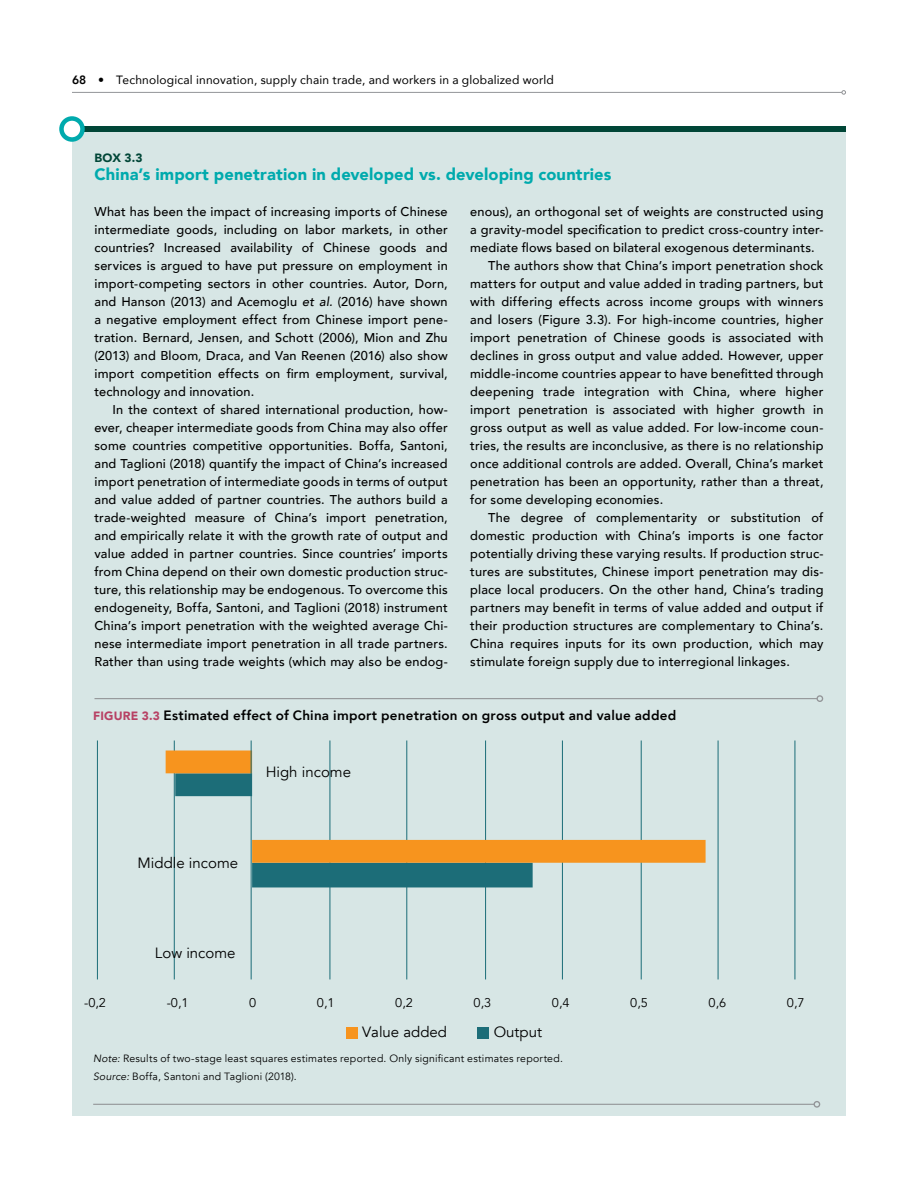
<style>
.page{position:relative;width:918px;height:1188px;background:#fff}
.page>*{position:absolute;margin:0;border:0;box-sizing:border-box;transform-origin:0 0}
.t1{font:900 16.5px "Avenir";letter-spacing:.005em;color:#00aaad}
.t2{font:14.85px "Avenir";color:#000}
.t3{font:800 13.5px "Avenir";letter-spacing:.015em;color:#000}
.t4{font:500 12.75px/18px "Avenir";letter-spacing:.015em;color:#000;text-align:justify}
.t5{font:12.6px "Avenir";color:#000}
.t6{font:12px "Avenir";letter-spacing:.015em;color:#000}
.t7{font:900 12px "Avenir";color:#004637}
.t8{font:10.5px/18px "Avenir";letter-spacing:.02em;color:#000}
.s1{font-weight:800}
.s2{font-style:italic}
.s3{font-weight:400}
.s4{font-weight:900;font-size:12px;color:#b74164}
</style>
<div class="page">
<hr style="left:72px;top:92px;width:770px;height:1px;background:#939598">
<svg style="left:841px;top:90px;width:5px;height:5px"></svg>
<div style="left:72px;top:126px;width:774px;height:563px;background:#d7e6e5"></div>
<div style="left:72px;top:126px;width:774px;height:6px;background:#004637"></div>
<svg style="left:62px;top:118px;width:20px;height:22px"></svg>
<div style="left:59px;top:116px;width:26px;height:26px;border:4px solid #00aaad;border-radius:50%"></div>
<div style="left:72px;top:689px;width:774px;height:427px;background:#d7e6e5"></div>
<hr style="left:97px;top:741px;width:1px;height:238px;background:#1c6d78">
<hr style="left:174px;top:741px;width:1px;height:238px;background:#1c6d78">
<hr style="left:330px;top:741px;width:1px;height:238px;background:#1c6d78">
<hr style="left:406px;top:741px;width:1px;height:238px;background:#1c6d78">
<hr style="left:485px;top:741px;width:1px;height:238px;background:#1c6d78">
<hr style="left:562px;top:741px;width:1px;height:238px;background:#1c6d78">
<hr style="left:641px;top:741px;width:1px;height:238px;background:#1c6d78">
<hr style="left:718px;top:741px;width:1px;height:238px;background:#1c6d78">
<hr style="left:795px;top:741px;width:1px;height:238px;background:#1c6d78">
<div style="left:250px;top:863px;width:283px;height:24px;background:#1c6d78"></div>
<svg style="left:166px;top:751px;width:540px;height:112px"></svg>
<hr style="left:251px;top:741px;width:1px;height:238px;background:#1c6d78">
<div style="left:347px;top:1027px;width:11px;height:12px;background:#f7941e"></div>
<div style="left:477px;top:1027px;width:11px;height:12px;background:#1c6d78"></div>
<hr style="left:94px;top:698px;width:723px;height:1px;background:#939598">
<div style="left:816px;top:695px;width:7px;height:7px;border:1px solid #939598;border-radius:50%"></div>
<hr style="left:93px;top:1104px;width:721px;height:1px;background:#939598">
<div style="left:814px;top:1101px;width:6px;height:7px;border:1px solid #939598;border-radius:50%"></div>
<p class="t6" style="left:72px;top:70px;width:483px"><span class="s1">68 •</span> Technological innovation, supply chain trade, and workers in a globalized world</p>
<p class="t7" style="left:94px;top:148px;width:50px">BOX 3.3</p>
<p class="t1" style="left:94px;top:160px;width:518px">China’s import penetration in developed vs. developing countries</p>
<p class="t4" style="left:94px;top:202px;width:355px">What has been the impact of increasing imports of Chinese intermediate goods, including on labor markets, in other countries? Increased availability of Chinese goods and services is argued to have put pressure on employment in import-competing sectors in other countries. Autor, Dorn, and Hanson (2013) and Acemoglu <span class="s2">et al.</span> (2016) have shown a negative employment effect from Chinese import pene&shy;tration. Bernard, Jensen, and Schott (2006), Mion and Zhu (2013) and Bloom<span class="s3">,</span> Draca, and Van Reenen (2016) also show import competition effects on firm employment, survival, technology and innovation.</p>
<p class="t4" style="left:95px;top:400px;width:355px;text-indent:18px">In the context of shared international production, how&shy;ever, cheaper intermediate goods from China may also offer some countries competitive opportunities. Boffa, Santoni, and Taglioni (2018) quantify the impact of China’s increased import penetration of intermediate goods in terms of output and value added of partner countries. The authors build a trade-weighted measure of China’s import penetration, and empirically relate it with the growth rate of output and value added in partner countries. Since countries’ imports from China depend on their own domestic production struc&shy;ture, this relationship may be endogenous. To overcome this endogeneity, Boffa, Santoni, and Taglioni (2018) instrument China’s import penetration with the weighted average Chi&shy;nese intermediate import penetration in all trade partners.<br>Rather than using trade weights (which may also be endog-</p>
<p class="t4" style="left:470px;top:202px;width:355px">enous), an orthogonal set of weights are constructed using</p>
<p class="t4" style="left:470px;top:220px;width:355px">a gravity-model specification to predict cross-country inter-</p>
<p class="t4" style="left:470px;top:238px;width:346px">mediate flows based on bilateral exogenous determinants.</p>
<p class="t4" style="left:488px;top:256px;width:337px">The authors show that China’s import penetration shock</p>
<p class="t4" style="left:470px;top:274px;width:355px">matters for output and value added in trading partners, but</p>
<p class="t4" style="left:470px;top:292px;width:355px">with differing effects across income groups with winners</p>
<p class="t4" style="left:470px;top:310px;width:355px">and losers (Figure 3.3). For high-income countries, higher</p>
<p class="t4" style="left:470px;top:328px;width:355px">import penetration of Chinese goods is associated with</p>
<p class="t4" style="left:470px;top:346px;width:355px">declines in gross output and value added. However, upper</p>
<p class="t4" style="left:470px;top:364px;width:355px">middle-income countries appear to have benefitted through</p>
<p class="t4" style="left:470px;top:382px;width:355px">deepening trade integration with China, where higher</p>
<p class="t4" style="left:470px;top:400px;width:355px">import penetration is associated with higher growth in</p>
<p class="t4" style="left:470px;top:418px;width:355px">gross output as well as value added. For low-income coun-</p>
<p class="t4" style="left:470px;top:436px;width:355px">tries, the results are inconclusive, as there is no relationship</p>
<p class="t4" style="left:470px;top:454px;width:355px">once additional controls are added. Overall, China’s market</p>
<p class="t4" style="left:470px;top:472px;width:355px">penetration has been an opportunity, rather than a threat,</p>
<p class="t4" style="left:470px;top:490px;width:195px">for some developing economies.</p>
<p class="t4" style="left:488px;top:508px;width:337px">The degree of complementarity or substitution of</p>
<p class="t4" style="left:470px;top:526px;width:355px">domestic production with China’s imports is one factor</p>
<p class="t4" style="left:470px;top:544px;width:355px">potentially driving these varying results. If production struc-</p>
<p class="t4" style="left:470px;top:562px;width:355px">tures are substitutes, Chinese import penetration may dis-</p>
<p class="t4" style="left:470px;top:580px;width:355px">place local producers. On the other hand, China’s trading</p>
<p class="t4" style="left:470px;top:598px;width:355px">partners may benefit in terms of value added and output if</p>
<p class="t4" style="left:470px;top:616px;width:355px">their production structures are complementary to China’s.</p>
<p class="t4" style="left:470px;top:634px;width:355px">China requires inputs for its own production, which may</p>
<p class="t4" style="left:470px;top:652px;width:321px">stimulate foreign supply due to interregional linkages.</p>
<p class="t3" style="left:93px;top:705px;width:585px"><span class="s4">FIGURE 3.3</span> Estimated effect of China import penetration on gross output and value added</p>
<p class="t2" style="left:266px;top:763px;width:87px">High income</p>
<p class="t2" style="left:138px;top:854px;width:102px">Middle income</p>
<p class="t2" style="left:155px;top:944px;width:82px">Low income</p>
<p class="t5" style="left:84px;top:995px;width:23px">-0,2</p>
<p class="t5" style="left:167px;top:995px;width:23px">-0,1</p>
<p class="t5" style="left:249px;top:995px;width:9px">0</p>
<p class="t5" style="left:317px;top:995px;width:19px">0,1</p>
<p class="t5" style="left:395px;top:995px;width:19px">0,2</p>
<p class="t5" style="left:474px;top:995px;width:19px">0,3</p>
<p class="t5" style="left:552px;top:995px;width:19px">0,4</p>
<p class="t5" style="left:630px;top:995px;width:19px">0,5</p>
<p class="t5" style="left:709px;top:995px;width:19px">0,6</p>
<p class="t5" style="left:787px;top:995px;width:19px">0,7</p>
<p class="t2" style="left:362px;top:1023px;width:87px">Value added</p>
<p class="t2" style="left:494px;top:1023px;width:50px">Output</p>
<p class="t8" style="left:93px;top:1050px;width:471px"><span class="s2">Note:</span> Results of two-stage least squares estimates reported. Only significant estimates reported.<br><span class="s2">Source:</span> Boffa, Santoni and Taglioni (2018).</p>
</div>
